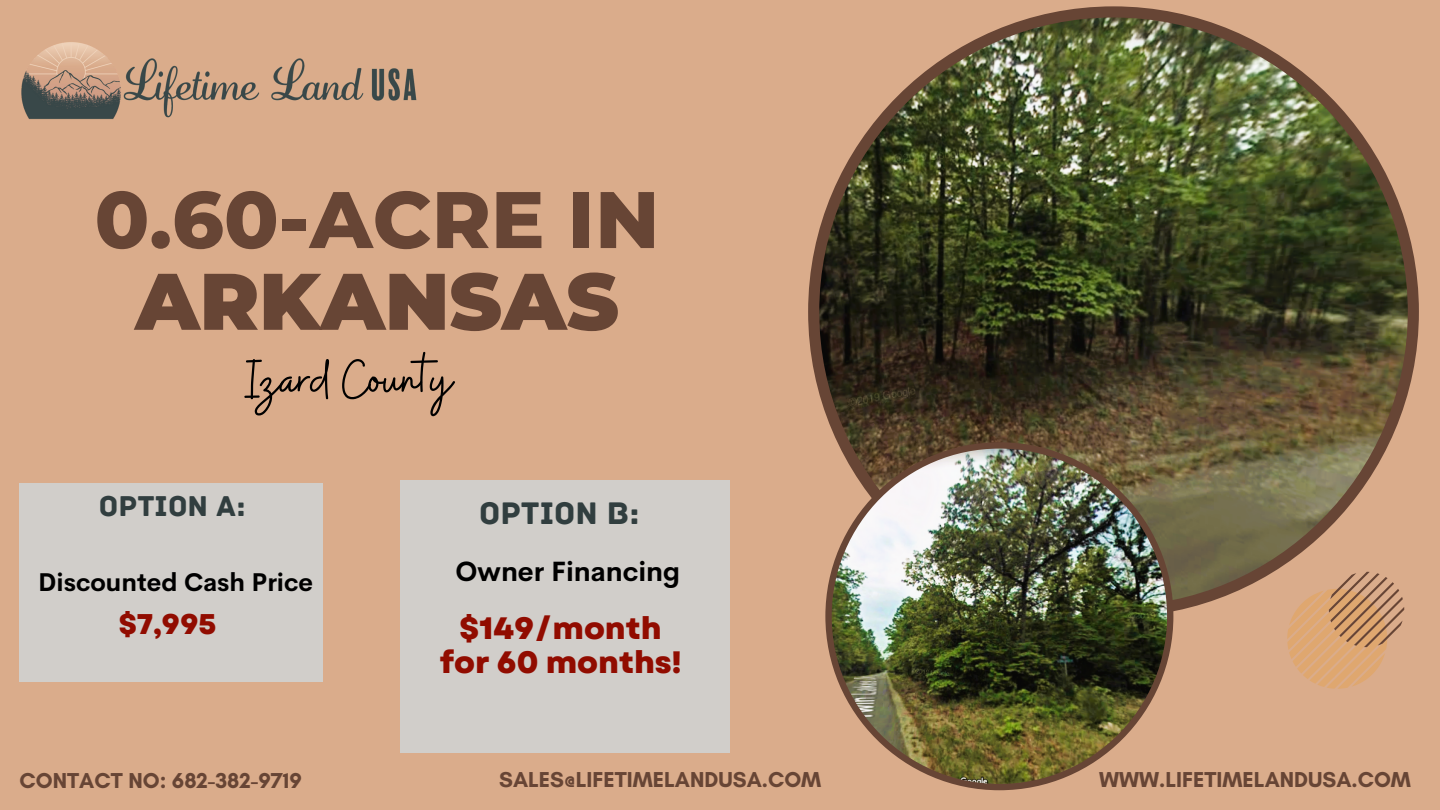
<style>
.page{position:relative;width:1440px;height:810px;background:#daac8b}
.page>*{position:absolute;margin:0;border:0;box-sizing:border-box;transform-origin:0 0}
.t1{font:800 80px/81.8px "Montserrat";color:#674535;text-align:center}
.t2{font:56px "Buffalo";color:#000}
.t3{font:32.8px "Archive";color:#313e3f}
.t4{font:800 30.9px/34.3px "Garet";color:#910c00;text-align:center}
.t5{font:30.2px "Archive";color:#313e3f}
.t6{font:800 28.5px "Garet";color:#910c00}
.t7{font:700 27.3px "Cerebri Sans";color:#000}
.t8{font:700 25.1px "Cerebri Sans";color:#000}
.t9{font:700 22px "Glacial Indifference";color:#674535}
.s1{font-weight:900}
</style>
<div class="page">
<img style="left:808px;top:6px;width:611px;height:611px">
<img style="left:825px;top:442px;width:348px;height:348px">
<svg style="left:1287px;top:572px;width:117px;height:117px"></svg>
<img style="left:21px;top:42px;width:396px;height:78px">
<div style="left:400px;top:480px;width:330px;height:272px;background:#d1ceca"></div>
<div style="left:20px;top:483px;width:303px;height:198px;background:#d1ceca"></div>
<p class="t1" style="left:95px;top:178px;width:566px">0.60-ACRE IN<br><span class="s1">ARKANSAS</span></p>
<p class="t2" style="left:245px;top:343px;width:209px">Izard County</p>
<p class="t5" style="left:99px;top:489px;width:148px">OPTION A:</p>
<p class="t8" style="left:38px;top:566px;width:276px">Discounted Cash Price</p>
<p class="t6" style="left:119px;top:604px;width:99px">$7,995</p>
<p class="t3" style="left:479px;top:494px;width:162px">OPTION B:</p>
<p class="t7" style="left:456px;top:554px;width:226px">Owner Financing</p>
<p class="t4" style="left:440px;top:611px;width:243px">$149/month for 60 months!</p>
<p class="t9" style="left:20px;top:767px;width:284px">CONTACT NO: 682-382-9719</p>
<p class="t9" style="left:499px;top:766px;width:324px">SALES@LIFETIMELANDUSA.COM</p>
<p class="t9" style="left:1099px;top:766px;width:314px">WWW.LIFETIMELANDUSA.COM</p>
</div>
